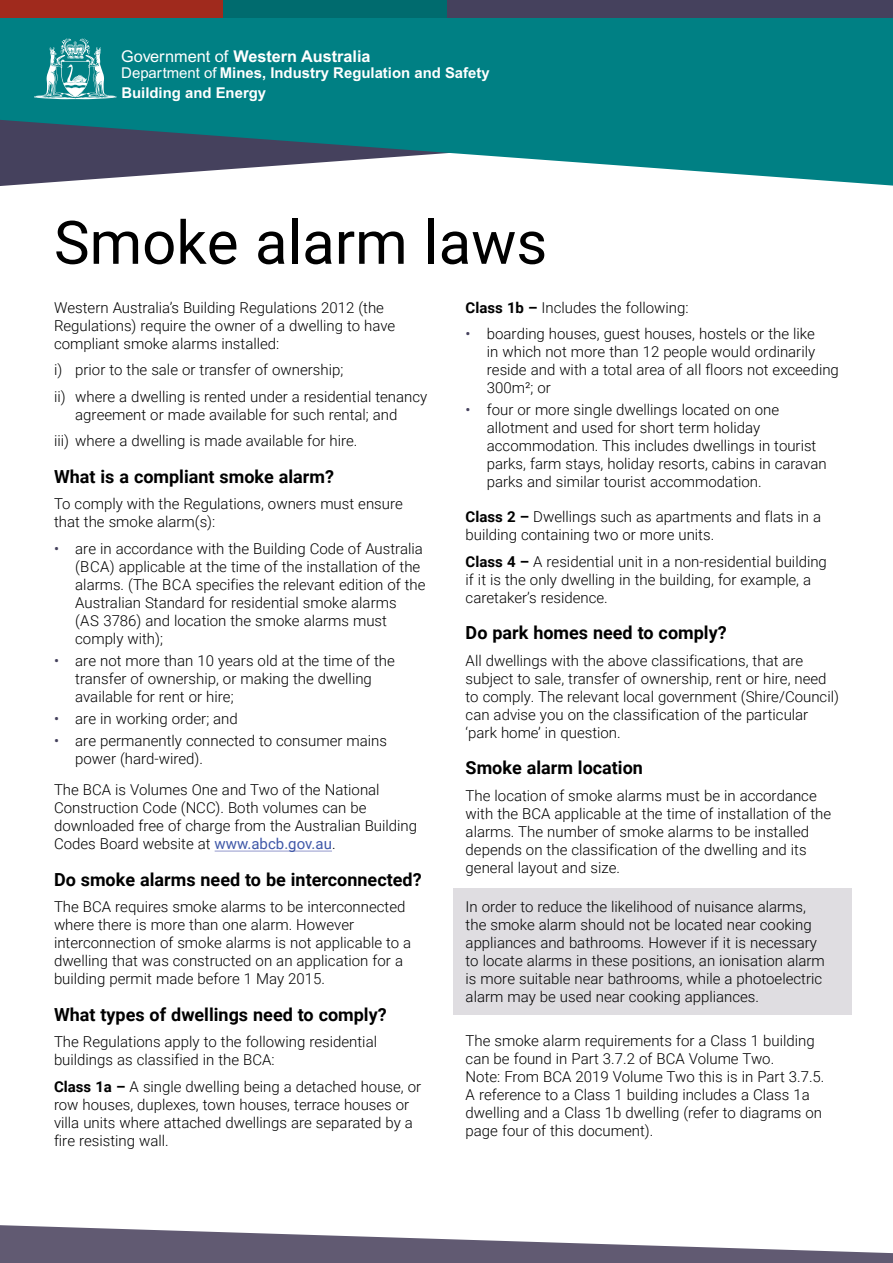
<style>
.page{position:relative;width:893px;height:1263px;background:#fff}
.page>*{position:absolute;margin:0;border:0;box-sizing:border-box;transform-origin:0 0}
.t1{font:60px "Roboto";color:#000}
.t2{font:700 18px "Roboto";color:#000}
.t3{font:700 16.2px "Arial";color:#fff}
.P_Shaded{font:300 15px/18px "Roboto";color:#000}
.t4{font:700 14.85px/20.1px "Arial";color:#fff}
.s1{font-weight:400}
.s2{font-weight:400;color:#45415d}
.s3{font-weight:400;color:#3f58a8}
.s4{font-weight:700}
</style>
<div class="page">
<svg style="left:0;top:0;width:893px;height:186px;fill:#008084"></svg>
<svg style="left:34px;top:38px;width:83px;height:61px"></svg>
<div style="left:447px;top:0;width:446px;height:18px;background:#45415d"></div>
<div style="left:0;top:0;width:223px;height:18px;background:#a02a1d"></div>
<div style="left:223px;top:0;width:223px;height:18px;background:#006b6e"></div>
<svg style="left:0;top:1225px;width:893px;height:38px"></svg>
<hr style="left:215px;top:851px;width:117px;height:1px;background:#9499cc">
<div style="left:453px;top:888px;width:399px;height:127px;background:#dfdde1"></div>
<p class="t3" style="left:121px;top:45px;width:251px"><span class="s1">Government of</span> Western Australia</p>
<p class="t4" style="left:121px;top:63px;width:370px"><span class="s1">Department of</span> Mines, Industry Regulation and Safety<br>Building and Energy</p>
<h1 class="t1" style="left:54px;top:200px;width:495px">Smoke alarm laws</h1>
<p class="P_Shaded" style="left:54px;top:298px;width:343px">Western Australia’s Building Regulations 2012 (the<br>Regulations) require the owner of a dwelling to have compliant smoke alarms installed:</p>
<p class="P_Shaded" style="left:54px;top:360px;width:291px">i) prior to the sale or transfer of ownership;</p>
<p class="P_Shaded" style="left:54px;top:387px;width:375px;text-align:center">ii) where a dwelling is rented under a residential tenancy agreement or made available for such rental; and</p>
<p class="P_Shaded" style="left:54px;top:431px;width:305px">iii) where a dwelling is made available for hire.</p>
<h2 class="t2" style="left:54px;top:464px;width:282px">What is a compliant smoke alarm?</h2>
<p class="P_Shaded" style="left:54px;top:494px;width:350px">To comply with the Regulations, owners must ensure that the smoke alarm(s):</p>
<p class="P_Shaded" style="left:75px;top:539px;width:352px;text-indent:-21px"><span class="s2">•</span> are in accordance with the Building Code of Australia (BCA) applicable at the time of the installation of the alarms. (The BCA specifies the relevant edition of the Australian Standard for residential smoke alarms<br>(AS 3786) and location the smoke alarms must comply with);</p>
<p class="P_Shaded" style="left:75px;top:651px;width:321px;text-indent:-21px"><span class="s2">•</span> are not more than 10 years old at the time of the transfer of ownership, or making the dwelling available for rent or hire;</p>
<p class="P_Shaded" style="left:54px;top:709px;width:185px"><span class="s2">•</span> are in working order; and</p>
<p class="P_Shaded" style="left:75px;top:731px;width:313px;text-indent:-21px"><span class="s2">•</span> are permanently connected to consumer mains power (hard-wired).</p>
<p class="P_Shaded" style="left:54px;top:780px;width:365px">The BCA is Volumes One and Two of the National Construction Code (NCC). Both volumes can be downloaded free of charge from the Australian Building Codes Board website at <span class="s3">www.abcb.gov.au</span>.</p>
<h2 class="t2" style="left:54px;top:867px;width:369px">Do smoke alarms need to be interconnected?</h2>
<p class="P_Shaded" style="left:54px;top:897px;width:359px">The BCA requires smoke alarms to be interconnected where there is more than one alarm. However interconnection of smoke alarms is not applicable to a dwelling that was constructed on an application for a building permit made before 1 May 2015.</p>
<h2 class="t2" style="left:54px;top:1002px;width:334px">What types of dwellings need to comply?</h2>
<p class="P_Shaded" style="left:54px;top:1032px;width:325px">The Regulations apply to the following residential buildings as classified in the BCA:</p>
<p class="P_Shaded" style="left:54px;top:1077px;width:369px"><span class="s4">Class 1a –</span> A single dwelling being a detached house, or row houses, duplexes, town houses, terrace houses or villa units where attached dwellings are separated by a fire resisting wall.</p>
<p class="P_Shaded" style="left:466px;top:298px;width:224px"><span class="s4">Class 1b –</span> Includes the following:</p>
<p class="P_Shaded" style="left:487px;top:324px;width:354px;text-indent:-21px"><span class="s2">•</span> boarding houses, guest houses, hostels or the like<br>in which not more than 12 people would ordinarily reside and with a total area of all floors not exceeding 300m²; or</p>
<p class="P_Shaded" style="left:487px;top:400px;width:341px;text-indent:-21px"><span class="s2">•</span> four or more single dwellings located on one allotment and used for short term holiday accommodation. This includes dwellings in tourist parks, farm stays, holiday resorts, cabins in caravan parks and similar tourist accommodation.</p>
<p class="P_Shaded" style="left:466px;top:507px;width:357px"><span class="s4">Class 2 –</span> Dwellings such as apartments and flats in a building containing two or more units.</p>
<p class="P_Shaded" style="left:466px;top:552px;width:363px"><span class="s4">Class 4 –</span> A residential unit in a non-residential building if it is the only dwelling in the building, for example, a caretaker’s residence.</p>
<h2 class="t2" style="left:466px;top:620px;width:263px">Do park homes need to comply?</h2>
<p class="P_Shaded" style="left:466px;top:651px;width:375px">All dwellings with the above classifications, that are subject to sale, transfer of ownership, rent or hire, need to comply. The relevant local government (Shire/Council) can advise you on the classification of the particular ‘park home’ in question.</p>
<h2 class="t2" style="left:466px;top:755px;width:179px">Smoke alarm location</h2>
<p class="P_Shaded" style="left:466px;top:786px;width:367px">The location of smoke alarms must be in accordance with the BCA applicable at the time of installation of the alarms. The number of smoke alarms to be installed depends on the classification of the dwelling and its general layout and size.</p>
<p class="P_Shaded" style="left:466px;top:897px;width:361px">In order to reduce the likelihood of nuisance alarms, the smoke alarm should not be located near cooking appliances and bathrooms. However if it is necessary to locate alarms in these positions, an ionisation alarm is more suitable near bathrooms, while a photoelectric alarm may be used near cooking appliances.</p>
<p class="P_Shaded" style="left:466px;top:1031px;width:360px">The smoke alarm requirements for a Class 1 building can be found in Part 3.7.2 of BCA Volume Two.<br>Note: From BCA 2019 Volume Two this is in Part 3.7.5.<br>A reference to a Class 1 building includes a Class 1a dwelling and a Class 1b dwelling (refer to diagrams on page four of this document).</p>
</div>
